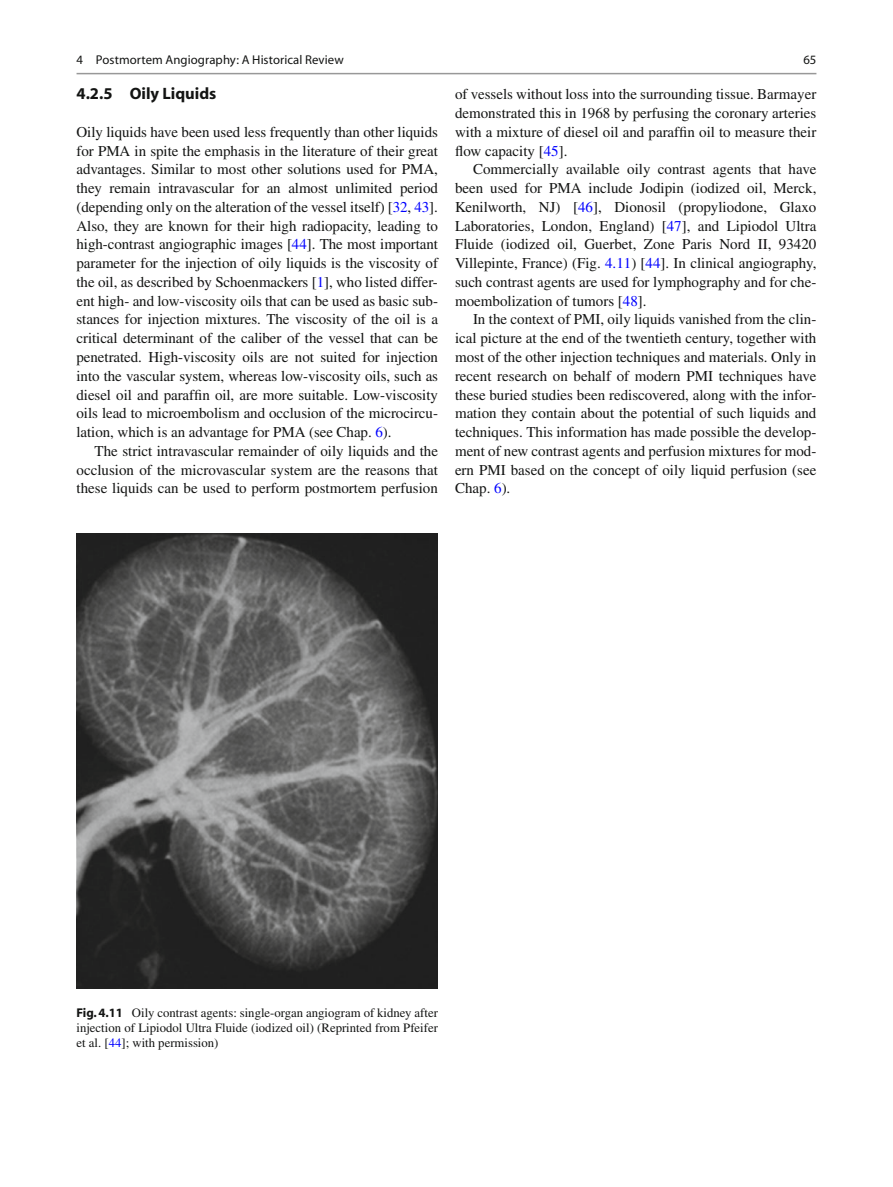
<style>
.page{position:relative;width:893px;height:1187px;background:#fff}
.page>*{position:absolute;margin:0;border:0;box-sizing:border-box;transform-origin:0 0}
.t1{font:700 16.5px "Flyqvw Myriad";color:#131413}
.t2{font:15px/18.8px "Trxmwl Times";color:#131413;text-align:justify}
.t3{font:12.75px/15px "Trxmwl Times";color:#131413;text-align:justify}
.t4{font:12.75px "Fkdprf Myriad";letter-spacing:.005em;color:#131413}
.s1{color:#00f}
.s2{font-family:"Flyqvw Myriad";font-weight:700}
</style>
<div class="page">
<img style="left:77px;top:533px;width:361px;height:455px">
<hr style="left:77px;top:73px;width:739px;height:1px;background:#989898">
<p class="t4" style="left:77px;top:55px;width:269px">4 Postmortem Angiography: A Historical Review</p>
<p class="t1" style="left:77px;top:88px;width:141px">4.2.5 Oily Liquids</p>
<p class="t2" style="left:77px;top:124px;width:363px">Oily liquids have been used less frequently than other liquids for PMA in spite the emphasis in the literature of their great advantages. Similar to most other solutions used for PMA, they remain intravascular for an almost unlimited period (depending only on the alteration of the vessel itself) [ <span class="s1">32</span> , <span class="s1">43</span> ].<br>Also, they are known for their high radiopacity, leading to high-contrast angiographic images [ <span class="s1">44</span> ]. The most important parameter for the injection of oily liquids is the viscosity of the oil, as described by Schoenmackers [ <span class="s1">1</span> ], who listed differ&shy;ent high- and low-viscosity oils that can be used as basic sub&shy;stances for injection mixtures. The viscosity of the oil is a critical determinant of the caliber of the vessel that can be penetrated. High-viscosity oils are not suited for injection into the vascular system, whereas low-viscosity oils, such as diesel oil and paraffin oil, are more suitable. Low-viscosity oils lead to microembolism and occlusion of the microcircu&shy;lation, which is an advantage for PMA (see Chap. <span class="s1">6</span>).</p>
<p class="t2" style="left:77px;top:443px;width:363px;text-indent:18px">The strict intravascular remainder of oily liquids and the occlusion of the microvascular system are the reasons that these liquids can be used to perform postmortem perfusion</p>
<p class="t4" style="left:803px;top:55px;width:14px">65</p>
<p class="t2" style="left:455px;top:86px;width:363px">of vessels without loss into the surrounding tissue. Barmayer demonstrated this in 1968 by perfusing the coronary arteries with a mixture of diesel oil and paraffin oil to measure their flow capacity [ <span class="s1">45</span> ].</p>
<p class="t2" style="left:455px;top:161px;width:363px;text-indent:18px">Commercially available oily contrast agents that have been used for PMA include Jodipin (iodized oil, Merck, Kenilworth, NJ) [ <span class="s1">46</span> ], Dionosil (propyliodone, Glaxo Laboratories, London, England) [ <span class="s1">47</span> ], and Lipiodol Ultra Fluide (iodized oil, Guerbet, Zone Paris Nord II, 93420<br>Villepinte, France) (Fig. <span class="s1">4.11</span> ) [ <span class="s1">44</span> ]. In clinical angiography, such contrast agents are used for lymphography and for che&shy;moembolization of tumors [ <span class="s1">48</span> ].</p>
<p class="t2" style="left:455px;top:311px;width:363px;text-indent:18px">In the context of PMI, oily liquids vanished from the clin&shy;ical picture at the end of the twentieth century, together with most of the other injection techniques and materials. Only in recent research on behalf of modern PMI techniques have these buried studies been rediscovered, along with the infor&shy;mation they contain about the potential of such liquids and techniques. This information has made possible the develop&shy;ment of new contrast agents and perfusion mixtures for mod&shy;ern PMI based on the concept of oily liquid perfusion (see Chap. <span class="s1">6</span>).</p>
<p class="t3" style="left:77px;top:1006px;width:363px"><span class="s2">Fig. 4.11</span> Oily contrast agents: single-organ angiogram of kidney after injection of Lipiodol Ultra Fluide (iodized oil) (Reprinted from Pfeifer et al. [ <span class="s1">44</span> ]; with permission)</p>
</div>
